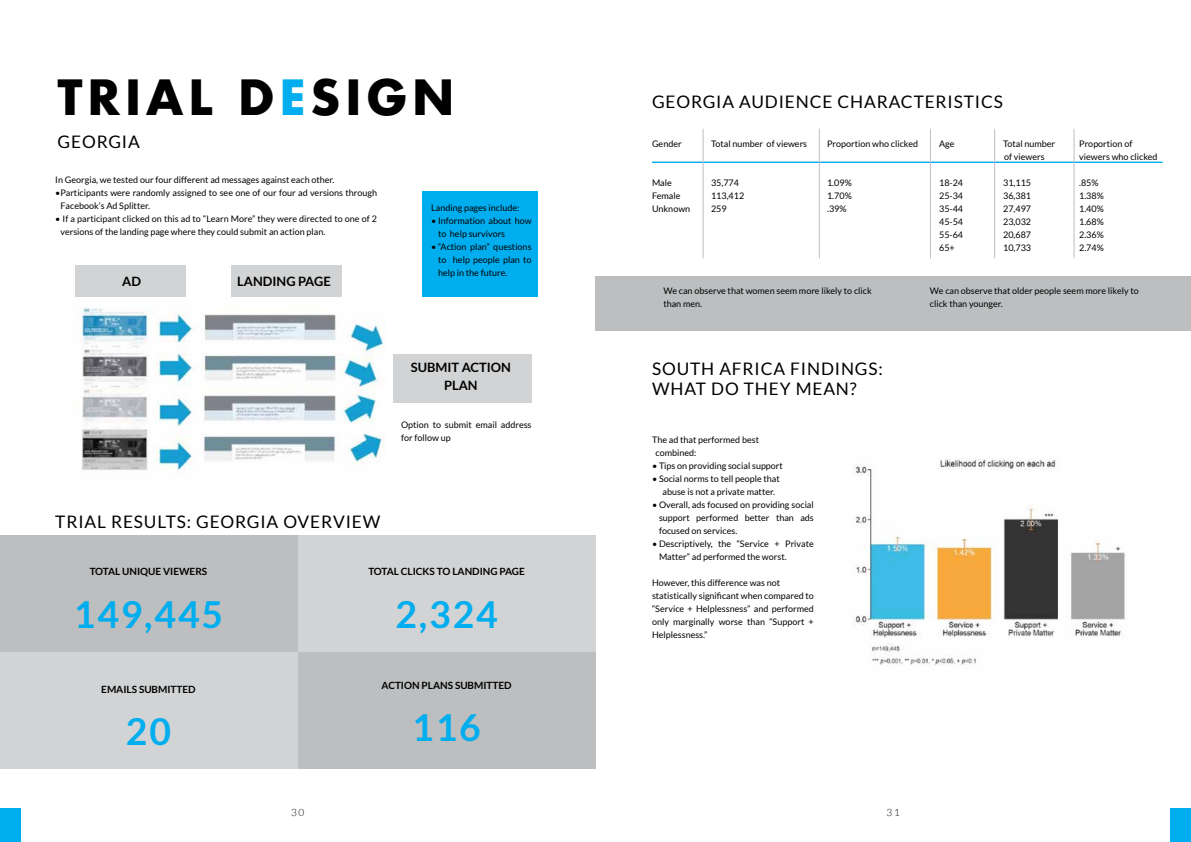
<style>
.page{position:relative;width:1191px;height:842px;background:#fff}
.page>*{position:absolute;margin:0;border:0;box-sizing:border-box;transform-origin:0 0}
.t1{font:700 47.2px "Futura";letter-spacing:.09em;color:#000}
.t2{font:700 37.3px "Lato";letter-spacing:.05em;color:#00aeef}
.t3{font:17.3px/20.7px "Lato";letter-spacing:.05em;color:#000}
.t4{font:700 12.9px/18.6px "Lato";color:#000}
.t5{font:700 10px "Lato";color:#000}
.t6{font:300 10px "Lato";color:#000}
.t7{font:9px/13px "Lato";color:#000}
.s1{color:#00aeef}
</style>
<div class="page">
<div style="left:0;top:808px;width:20px;height:34px;background:#00aeef"></div>
<div style="left:1170px;top:808px;width:21px;height:34px;background:#00aeef"></div>
<div style="left:298px;top:652px;width:297px;height:116px;background:#bcbec0"></div>
<div style="left:298px;top:535px;width:297px;height:117px;background:#d1d3d4"></div>
<div style="left:0;top:652px;width:298px;height:116px;background:#d1d3d4"></div>
<div style="left:0;top:535px;width:298px;height:117px;background:#bcbec0"></div>
<img style="left:76px;top:308px;width:310px;height:162px">
<div style="left:75px;top:265px;width:110px;height:32px;background:#d1d3d4"></div>
<div style="left:393px;top:354px;width:138px;height:49px;background:#d1d3d4"></div>
<div style="left:422px;top:191px;width:115px;height:106px;background:#00aeef"></div>
<div style="left:232px;top:265px;width:110px;height:32px;background:#d1d3d4"></div>
<div style="left:595px;top:277px;width:596px;height:54px;background:#bcbec0"></div>
<hr style="left:652px;top:162px;width:510px;height:1px;background:#00aeef">
<hr style="left:702px;top:129px;width:1px;height:129px;background:#bcbec0">
<hr style="left:819px;top:129px;width:1px;height:129px;background:#bcbec0">
<hr style="left:930px;top:129px;width:1px;height:129px;background:#bcbec0">
<hr style="left:994px;top:129px;width:1px;height:129px;background:#bcbec0">
<hr style="left:1073px;top:129px;width:1px;height:129px;background:#bcbec0">
<img style="left:852px;top:458px;width:273px;height:208px">
<h1 class="t1" style="left:58px;top:63px;width:399px">TRIAL D<span class="s1">E</span>SIGN</h1>
<h3 class="t3" style="left:58px;top:132px;width:81px">Georgia</h3>
<p class="t7" style="left:55px;top:173px;width:281px">I n Georgia, we tested our four different ad messages against each other.</p>
<p class="t7" style="left:60px;top:186px;width:318px;text-indent:-5px">•Participants were randomly assigned to see one of our four ad versions through<br>Facebook’s Ad Splitter.</p>
<p class="t7" style="left:60px;top:212px;width:318px;text-indent:-5px">• If a participant clicked on this ad to “Learn More” they were directed to one of 2 versions of the landing page where they could submit an action plan.</p>
<h3 class="t4" style="left:122px;top:272px;width:20px">AD</h3>
<h3 class="t4" style="left:237px;top:272px;width:44px">LANDING</h3>
<h3 class="t4" style="left:298px;top:272px;width:34px">PAGE</h3>
<p class="t7" style="left:431px;top:201px;width:90px">Landing pages include:</p>
<p class="t7" style="left:438px;top:214px;width:95px;text-indent:-7px">• Information about how to help survivors</p>
<p class="t7" style="left:438px;top:240px;width:95px;text-align:justify;text-indent:-7px">• “Action plan” questions to help people plan to help in the future.</p>
<h3 class="t4" style="left:411px;top:357px;width:9px">SUB</h3>
<h3 class="t4" style="left:444px;top:357px;width:67px;text-indent:-9px">MIT ACTION<br>PLAN</h3>
<p class="t7" style="left:401px;top:418px;width:132px">Option to submit email address for follow up</p>
<h3 class="t3" style="left:55px;top:512px;width:322px">Trial Results: Georgia Overview</h3>
<p class="t5" style="left:90px;top:566px;width:40px">TOTAL UNIQU</p>
<p class="t5" style="left:156px;top:566px;width:53px">E VI EWERS</p>
<h2 class="t2" style="left:74px;top:593px;width:151px">149,445</h2>
<p class="t5" style="left:368px;top:566px;width:118px">TOTAL CLI CKS TO LANDING</p>
<p class="t5" style="left:499px;top:566px;width:27px">PAGE</p>
<h2 class="t2" style="left:395px;top:593px;width:104px">2,324</h2>
<p class="t5" style="left:101px;top:684px;width:96px">EMAI LS SUBMITTED</p>
<p class="t5" style="left:381px;top:679px;width:132px">ACTION PLANS SUBMITTED</p>
<h2 class="t2" style="left:126px;top:710px;width:47px">20</h2>
<h2 class="t2" style="left:412px;top:706px;width:70px">116</h2>
<h3 class="t3" style="left:652px;top:91px;width:352px">Georgia Audience Characteristics</h3>
<p class="t7" style="left:652px;top:137px;width:48px">Gender T</p>
<p class="t7" style="left:715px;top:137px;width:93px">otal number of viewers</p>
<p class="t7" style="left:819px;top:137px;width:100px">Proportion who clicked</p>
<p class="t7" style="left:939px;top:137px;width:17px">Age</p>
<p class="t7" style="left:1003px;top:137px;width:68px">Total number P</p>
<p class="t7" style="left:1084px;top:137px;width:49px">roportion of</p>
<p class="t7" style="left:1004px;top:150px;width:42px">of viewers</p>
<p class="t7" style="left:1079px;top:150px;width:80px">viewers who clicked</p>
<p class="t7" style="left:652px;top:176px;width:21px">Male</p>
<p class="t7" style="left:711px;top:176px;width:30px">35,774</p>
<p class="t7" style="left:827px;top:176px;width:26px">1.09%</p>
<p class="t7" style="left:939px;top:176px;width:26px">18-24</p>
<p class="t7" style="left:1003px;top:176px;width:30px">31,115</p>
<p class="t7" style="left:1079px;top:176px;width:21px">.85%</p>
<p class="t7" style="left:652px;top:189px;width:30px">Female</p>
<p class="t7" style="left:711px;top:189px;width:35px">113,412</p>
<p class="t7" style="left:827px;top:189px;width:26px">1.70%</p>
<p class="t7" style="left:939px;top:189px;width:26px">25-34</p>
<p class="t7" style="left:1003px;top:189px;width:30px">36,381</p>
<p class="t7" style="left:1079px;top:189px;width:26px">1.38%</p>
<p class="t7" style="left:652px;top:202px;width:40px">U nknown</p>
<p class="t7" style="left:711px;top:202px;width:17px">259</p>
<p class="t7" style="left:827px;top:202px;width:21px">.39%</p>
<p class="t7" style="left:939px;top:202px;width:26px">35-44</p>
<p class="t7" style="left:1003px;top:202px;width:30px">27,497</p>
<p class="t7" style="left:1079px;top:202px;width:26px">1.40%</p>
<p class="t7" style="left:939px;top:215px;width:26px">45-54</p>
<p class="t7" style="left:1003px;top:215px;width:30px">23,032</p>
<p class="t7" style="left:1079px;top:215px;width:26px">1.68%</p>
<p class="t7" style="left:939px;top:228px;width:26px">55-64</p>
<p class="t7" style="left:1003px;top:228px;width:30px">20,687</p>
<p class="t7" style="left:1079px;top:228px;width:26px">2.36%</p>
<p class="t7" style="left:939px;top:241px;width:17px">65+</p>
<p class="t7" style="left:1003px;top:241px;width:30px">10,733</p>
<p class="t7" style="left:1079px;top:241px;width:26px">2.74%</p>
<p class="t7" style="left:930px;top:284px;width:210px">We can observe that older people seem more likely to click than younger.</p>
<p class="t7" style="left:663px;top:284px;width:210px">We can observe that women seem more likely to click than men.</p>
<h3 class="t3" style="left:652px;top:358px;width:232px">South Africa findings:<br>What do they m ean?</h3>
<p class="t7" style="left:655px;top:433px;width:105px;text-indent:-3px">The ad that performed best combined:</p>
<p class="t7" style="left:652px;top:459px;width:132px">• Tips on providing social support</p>
<p class="t7" style="left:662px;top:472px;width:119px;text-indent:-10px">• Social norms to tell people that abuse is not a private matter.</p>
<p class="t7" style="left:659px;top:498px;width:156px;text-align:justify;text-indent:-7px">• Overall, ads focused on providing social support performed better than ads focused on services.</p>
<p class="t7" style="left:659px;top:537px;width:156px;text-indent:-7px">• Descriptively, the “Service + Private<br>Matter” ad performed the worst.</p>
<p class="t7" style="left:652px;top:576px;width:163px">H owever, this difference was not statistically significant when compared to “Service + H elplessness” and performed only marginally worse than “Support + Helplessness.”</p>
<p class="t6" style="left:291px;top:807px;width:15px">30</p>
<p class="t6" style="left:886px;top:807px;width:15px">31</p>
</div>
